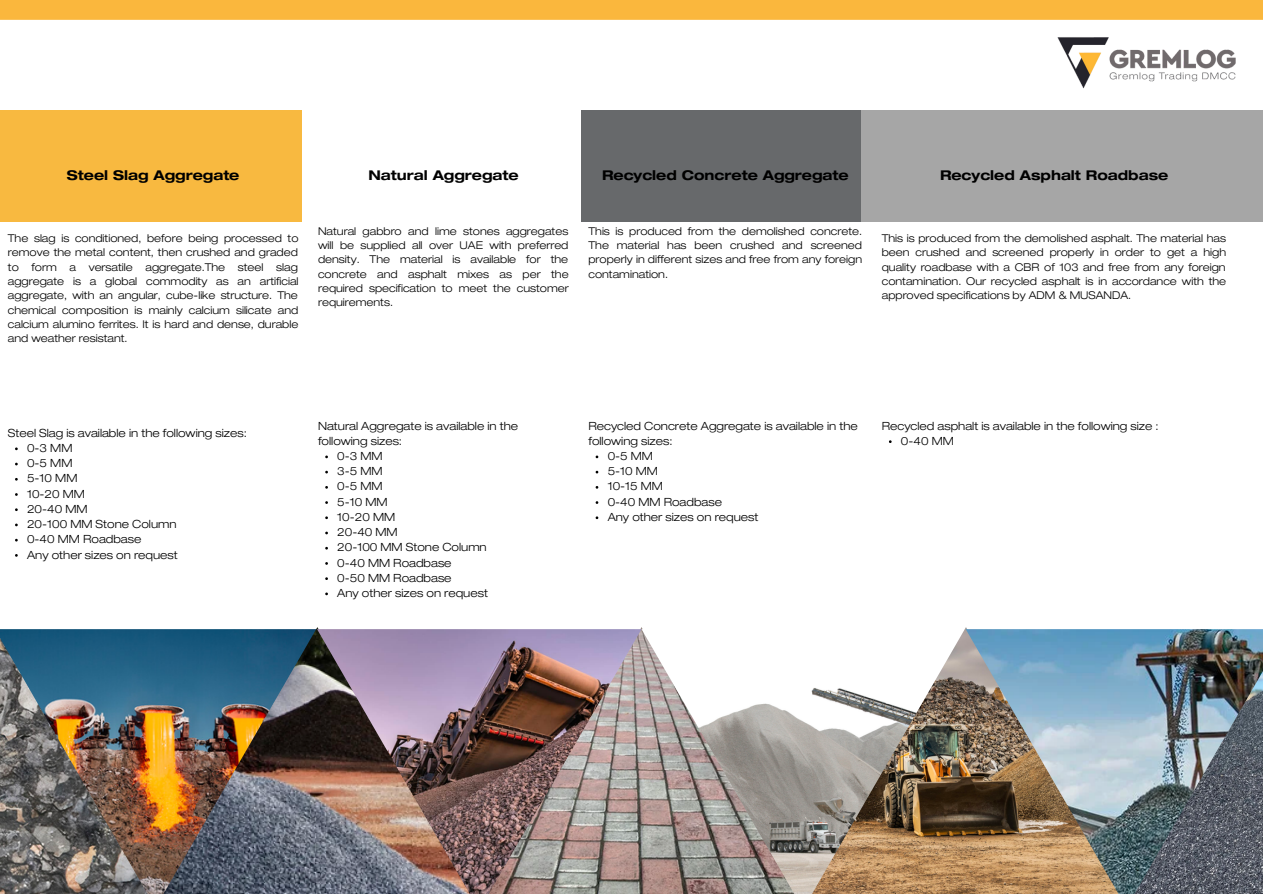
<style>
.page{position:relative;width:1263px;height:894px;background:#fff}
.page>*{position:absolute;margin:0;border:0;box-sizing:border-box;transform-origin:0 0}
.t1{font:700 expanded 13.5px "Helvetica Neue LT Std";color:#000}
.t2{font:300 expanded 11.25px/15.1px "Helvetica Neue LT Std";color:#000}
.t3{font:300 expanded 10.8px/14.2px "Helvetica Neue LT Std";color:#000;text-align:justify}
</style>
<div class="page">
<div style="left:861px;top:110px;width:401px;height:112px;background:#a6a6a6"></div>
<img style="left:1057px;top:37px;width:179px;height:52px">
<div style="left:581px;top:110px;width:280px;height:112px;background:#67696b"></div>
<div style="left:0;top:110px;width:301px;height:112px;background:#f8b940"></div>
<img style="left:0;top:629px;width:149px;height:264px">
<img style="left:155px;top:627px;width:973px;height:266px">
<img style="left:1124px;top:630px;width:139px;height:263px">
<div style="left:0;top:0;width:1263px;height:20px;background:#fab73d"></div>
<p class="t1" style="left:67px;top:170px;width:174px">Steel Slag Aggregate</p>
<p class="t1" style="left:368px;top:170px;width:152px">Natural Aggregate</p>
<p class="t1" style="left:602px;top:170px;width:248px">Recycled Concrete Aggregate</p>
<p class="t1" style="left:940px;top:170px;width:230px">Recycled Asphalt Roadbase</p>
<p class="t3" style="left:8px;top:232px;width:292px">The slag is conditioned, before being processed to remove the metal content, then crushed and graded to form a versatile aggregate.The steel slag aggregate is a global commodity as an artificial aggregate, with an angular, cube-like structure. The chemical composition is mainly calcium silicate and calcium alumino ferrites. It is hard and dense, durable and weather resistant.</p>
<p class="t3" style="left:318px;top:225px;width:252px">Natural gabbro and lime stones aggregates will be supplied all over UAE with preferred density. The material is available for the concrete and asphalt mixes as per the required specification to meet the customer requirements.</p>
<p class="t3" style="left:588px;top:225px;width:275px">This is produced from the demolished concrete.<br>The material has been crushed and screened properly in different sizes and free from any foreign contamination.</p>
<p class="t3" style="left:882px;top:232px;width:346px">This is produced from the demolished asphalt. The material has been crushed and screened properly in order to get a high quality roadbase with a CBR of 103 and free from any foreign contamination. Our recycled asphalt is in accordance with the approved specifications by ADM &amp; MUSANDA.</p>
<p class="t2" style="left:8px;top:426px;width:240px">Steel Slag is available in the following sizes:</p>
<p class="t2" style="left:27px;top:442px;width:47px">0-3 MM</p>
<p class="t2" style="left:27px;top:457px;width:47px">0-5 MM</p>
<p class="t2" style="left:27px;top:472px;width:52px">5-10 MM</p>
<p class="t2" style="left:27px;top:487px;width:59px">10-20 MM</p>
<p class="t2" style="left:27px;top:502px;width:62px">20-40 MM</p>
<p class="t2" style="left:27px;top:518px;width:151px">20-100 MM Stone Column</p>
<p class="t2" style="left:27px;top:533px;width:116px">0-40 MM Roadbase</p>
<p class="t2" style="left:27px;top:548px;width:152px">Any other sizes on request</p>
<p class="t2" style="left:318px;top:419px;width:202px">Natural Aggregate is available in the following sizes:</p>
<p class="t2" style="left:337px;top:450px;width:47px">0-3 MM</p>
<p class="t2" style="left:337px;top:465px;width:47px">3-5 MM</p>
<p class="t2" style="left:337px;top:480px;width:47px">0-5 MM</p>
<p class="t2" style="left:337px;top:495px;width:52px">5-10 MM</p>
<p class="t2" style="left:337px;top:510px;width:59px">10-20 MM</p>
<p class="t2" style="left:337px;top:526px;width:62px">20-40 MM</p>
<p class="t2" style="left:337px;top:541px;width:151px">20-100 MM Stone Column</p>
<p class="t2" style="left:337px;top:556px;width:116px">0-40 MM Roadbase</p>
<p class="t2" style="left:337px;top:571px;width:116px">0-50 MM Roadbase</p>
<p class="t2" style="left:337px;top:587px;width:152px">Any other sizes on request</p>
<p class="t2" style="left:588px;top:419px;width:271px">Recycled Concrete Aggregate is available in the following sizes:</p>
<p class="t2" style="left:608px;top:450px;width:47px">0-5 MM</p>
<p class="t2" style="left:608px;top:465px;width:52px">5-10 MM</p>
<p class="t2" style="left:608px;top:480px;width:57px">10-15 MM</p>
<p class="t2" style="left:608px;top:495px;width:116px">0-40 MM Roadbase</p>
<p class="t2" style="left:608px;top:510px;width:152px">Any other sizes on request</p>
<p class="t2" style="left:882px;top:419px;width:278px">Recycled asphalt is available in the following size :</p>
<p class="t2" style="left:901px;top:434px;width:54px">0-40 MM</p>
</div>
